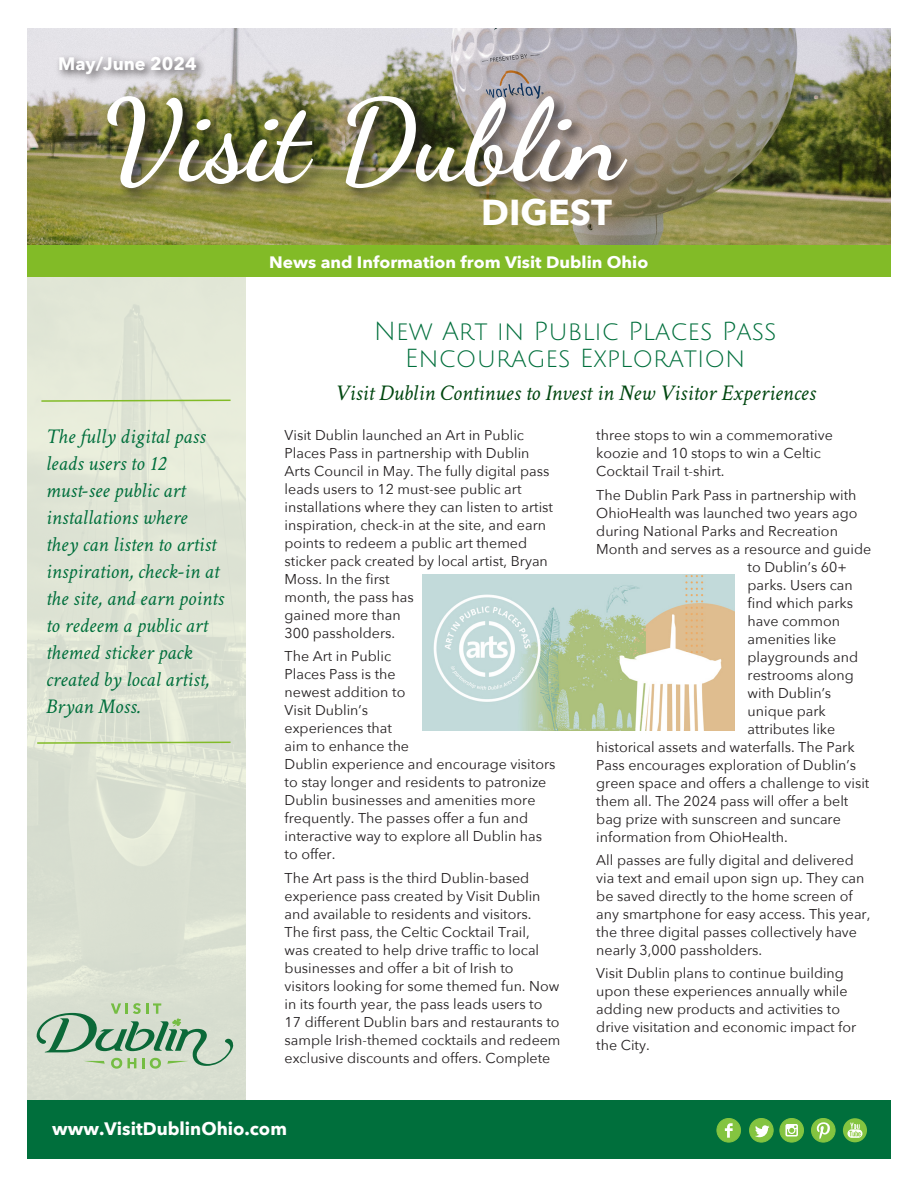
<style>
.page{position:relative;width:918px;height:1188px;background:#fff}
.page>*{position:absolute;margin:0;border:0;box-sizing:border-box;transform-origin:0 0}
.t1{font:700 114px "Dancing Script";color:#fff}
.t2{font:700 36px "Avenir Next";color:#fff}
.t3{font:25.5px/27px "Julius Sans One";color:#006f3c;text-align:center}
.t4{font:italic 22.5px "Crimson Text";color:#004710}
.t5{font:italic 21px/27px "Crimson Text";color:#006f3c}
.t6{font:700 18px "Avenir Next";color:#fff}
.t7{font:700 16.5px "Avenir Next";color:#fff;scale:1.05 1}
.t8{font:14.25px/18px "Avenir Next";color:#231f20}
</style>
<div class="page">
<img style="left:27px;top:29px;width:864px;height:216px">
<div style="left:55px;top:53px;width:152px;height:32px;background:#231f20;opacity:.75"></div>
<div style="left:27px;top:1100px;width:864px;height:59px;background:#006f3c"></div>
<div style="left:812px;top:1118px;width:23px;height:24px;background:#84c440;border-radius:50%"></div>
<div style="left:811px;top:1118px;width:24px;height:24px;border:1px solid #84c440;border-radius:50%"></div>
<svg style="left:816px;top:1122px;width:14px;height:17px"></svg>
<div style="left:717px;top:1118px;width:24px;height:24px;background:#84c440;border-radius:50%"></div>
<div style="left:717px;top:1118px;width:24px;height:24px;border:1px solid #84c440;border-radius:50%"></div>
<svg style="left:725px;top:1123px;width:8px;height:15px"></svg>
<div style="left:750px;top:1118px;width:23px;height:24px;background:#84c440;border-radius:50%"></div>
<div style="left:749px;top:1118px;width:24px;height:24px;border:1px solid #84c440;border-radius:50%"></div>
<svg style="left:755px;top:1125px;width:14px;height:12px"></svg>
<div style="left:780px;top:1118px;width:24px;height:24px;background:#84c440;border-radius:50%"></div>
<div style="left:780px;top:1118px;width:24px;height:24px;border:1px solid #84c440;border-radius:50%"></div>
<svg style="left:784px;top:1124px;width:14px;height:14px"></svg>
<div style="left:843px;top:1118px;width:24px;height:24px;background:#84c440;border-radius:50%"></div>
<svg style="left:847px;top:1129px;width:15px;height:9px"></svg>
<svg style="left:849px;top:1123px;width:12px;height:13px"></svg>
<svg style="left:40px;top:399px;width:192px;height:4px"></svg>
<svg style="left:36px;top:741px;width:196px;height:4px"></svg>
<div style="left:104px;top:93px;width:539px;height:111px;background:#231f20;opacity:.75"></div>
<div style="left:27px;top:245px;width:864px;height:32px;background:#82bb27"></div>
<svg style="left:37px;top:1003px;width:196px;height:66px;background:#b2c9b1"></svg>
<img style="left:423px;top:575px;width:311px;height:155px">
<p class="t6" style="left:58px;top:48px;width:140px">May/June 2024</p>
<p class="t1" style="left:103px;top:70px;width:521px">Visit Dublin</p>
<p class="t2" style="left:481px;top:181px;width:133px">DIGEST</p>
<p class="t7" style="left:269px;top:248px;width:363px">News and Information from Visit Dublin Ohio</p>
<p class="t5" style="left:46px;top:423px;width:179px">The fully digital pass leads users to 12 must-see public art installations where they can listen to artist inspiration, check-in at the site, and earn points to redeem a public art themed sticker pack created by local artist,<br>Bryan Moss.</p>
<p class="t3" style="left:374px;top:319px;width:404px">New Art in Public Places Pass<br>Encourages Exploration</p>
<p class="t4" style="left:335px;top:380px;width:482px">Visit Dublin Continues to Invest in New Visitor Experiences</p>
<p class="t8" style="left:285px;top:425px;width:270px">Visit Dublin launched an Art in Public<br>Places Pass in partnership with Dublin<br>Arts Council in May. The fully digital pass leads users to 12 must-see public art installations where they can listen to artist inspiration, check-in at the site, and earn points to redeem a public art themed sticker pack created by local artist, Bryan<br>Moss. In the first<br>month, the pass has<br>gained more than<br>300 passholders.</p>
<p class="t8" style="left:285px;top:647px;width:272px">The Art in Public<br>Places Pass is the<br>newest addition to<br>Visit Dublin’s<br>experiences that<br>aim to enhance the<br>Dublin experience and encourage visitors to stay longer and residents to patronize<br>Dublin businesses and amenities more frequently. The passes offer a fun and interactive way to explore all Dublin has to offer.</p>
<p class="t8" style="left:285px;top:868px;width:277px">The Art pass is the third Dublin-based experience pass created by Visit Dublin and available to residents and visitors.<br>The first pass, the Celtic Cocktail Trail,<br>was created to help drive traffic to local businesses and offer a bit of Irish to visitors looking for some themed fun. Now in its fourth year, the pass leads users to 17 different Dublin bars and restaurants to sample Irish-themed cocktails and redeem exclusive discounts and offers. Complete</p>
<p class="t8" style="left:596px;top:426px;width:238px">three stops to win a commemorative koozie and 10 stops to win a Celtic<br>Cocktail Trail t-shirt.</p>
<p class="t8" style="left:596px;top:485px;width:262px">The Dublin Park Pass in partnership with</p>
<p class="t8" style="left:596px;top:503px;width:263px">OhioHealth was launched two years ago</p>
<p class="t8" style="left:596px;top:521px;width:243px">during National Parks and Recreation</p>
<p class="t8" style="left:596px;top:539px;width:276px">Month and serves as a resource and guide</p>
<p class="t8" style="left:748px;top:557px;width:101px">to Dublin’s 60+</p>
<p class="t8" style="left:748px;top:575px;width:107px">parks. Users can</p>
<p class="t8" style="left:748px;top:593px;width:107px">find which parks</p>
<p class="t8" style="left:748px;top:611px;width:94px">have common</p>
<p class="t8" style="left:748px;top:629px;width:90px">amenities like</p>
<p class="t8" style="left:748px;top:647px;width:112px">playgrounds and</p>
<p class="t8" style="left:748px;top:665px;width:108px">restrooms along</p>
<p class="t8" style="left:748px;top:683px;width:85px">with Dublin’s</p>
<p class="t8" style="left:748px;top:701px;width:80px">unique park</p>
<p class="t8" style="left:748px;top:719px;width:89px">attributes like</p>
<p class="t8" style="left:596px;top:737px;width:260px">historical assets and waterfalls. The Park</p>
<p class="t8" style="left:596px;top:755px;width:261px">Pass encourages exploration of Dublin’s</p>
<p class="t8" style="left:596px;top:773px;width:275px">green space and offers a challenge to visit</p>
<p class="t8" style="left:596px;top:791px;width:254px">them all. The 2024 pass will offer a belt</p>
<p class="t8" style="left:596px;top:809px;width:246px">bag prize with sunscreen and suncare</p>
<p class="t8" style="left:596px;top:827px;width:193px">information from OhioHealth.</p>
<p class="t8" style="left:596px;top:850px;width:276px">All passes are fully digital and delivered via text and email upon sign up. They can be saved directly to the home screen of any smartphone for easy access. This year, the three digital passes collectively have nearly 3,000 passholders.</p>
<p class="t8" style="left:596px;top:964px;width:261px">Visit Dublin plans to continue building upon these experiences annually while adding new products and activities to drive visitation and economic impact for the City.</p>
<p class="t6" style="left:52px;top:1113px;width:236px">www.VisitDublinOhio.com</p>
</div>
